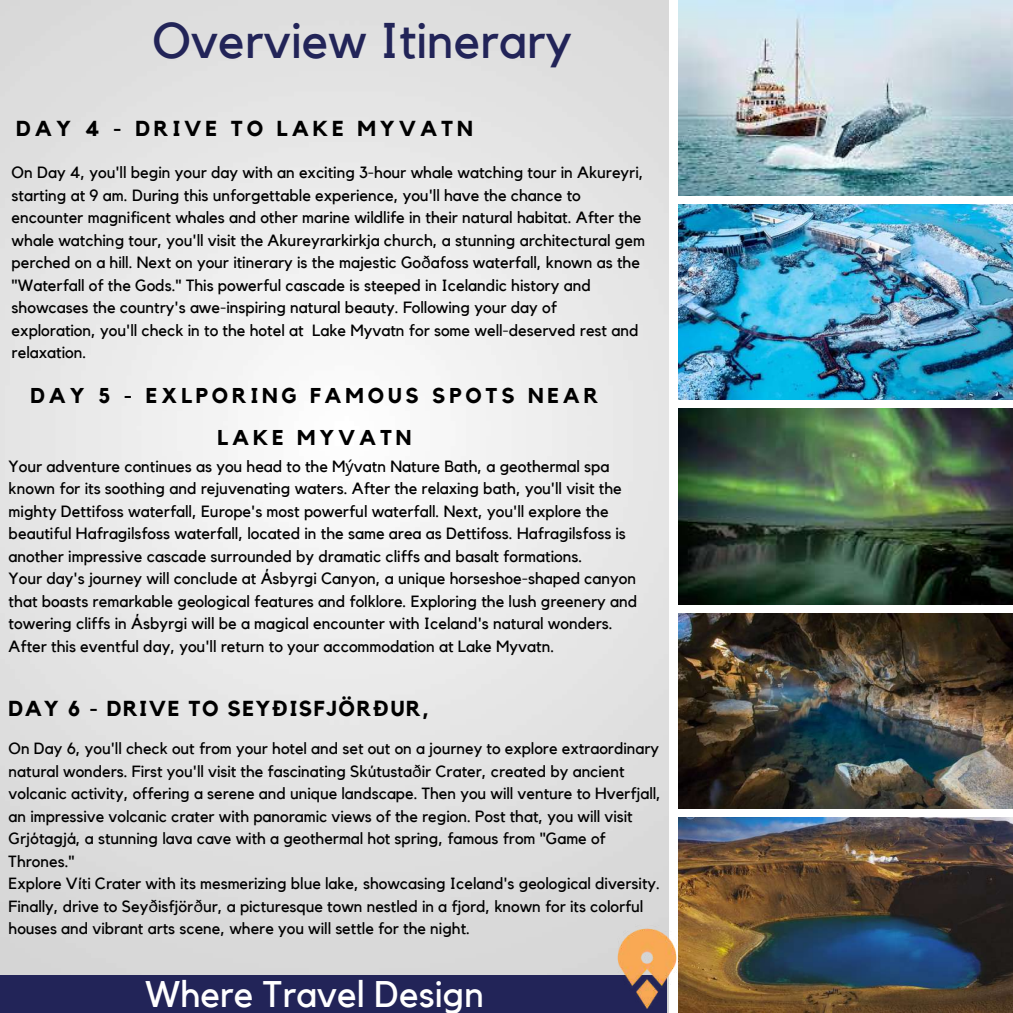
<style>
.page{position:relative;width:1013px;height:1013px;background:#fff}
.page>*{position:absolute;margin:0;border:0;box-sizing:border-box;transform-origin:0 0}
.t1{font:49.88px "Kollektif";color:#222458}
.t2{font:36.88px "Kollektif";color:#fff}
.t3{font:700 21.62px "Kollektif";letter-spacing:.07em;color:#000}
.t4{font:700 21.62px "Kollektif";letter-spacing:.18em;color:#000}
.t5{font:700 21.38px/41.2px "Kollektif";letter-spacing:.18em;color:#000;text-align:center}
.t6{font:16.25px/22.5px "Kollektif";color:#000}
.t7{font:16.12px/22.5px "Kollektif";color:#000}
.s1{font-family:"Noto Sans"}
</style>
<div class="page">
<img style="left:678px;top:818px;width:334px;height:194px">
<img style="left:678px;top:0;width:334px;height:195px">
<img style="left:678px;top:613px;width:334px;height:195px">
<img style="left:678px;top:204px;width:334px;height:195px">
<img style="left:678px;top:409px;width:334px;height:195px">
<div style="left:0;top:975px;width:667px;height:37px;background:#222458"></div>
<img style="left:611px;top:922px;width:78px;height:90px">
<h1 class="t1" style="left:152px;top:18px;width:421px">Overview Itinerary</h1>
<h3 class="t4" style="left:16px;top:119px;width:458px">DAY 4 - DRIVE TO LAKE MYVATN</h3>
<p class="t6" style="left:12px;top:162px;width:635px">On Day 4, you'll begin your day with an exciting 3-hour whale watching tour in Akureyri, starting at 9 am. During this unforgettable experience, you'll have the chance to encounter magnificent whales and other marine wildlife in their natural habitat. After the whale watching tour, you'll visit the Akureyrarkirkja church, a stunning architectural gem perched on a hill. Next on your itinerary is the majestic Go<span class="s1">ð</span>afoss waterfall, known as the "Waterfall of the Gods." This powerful cascade is steeped in Icelandic history and showcases the country's awe-inspiring natural beauty. Following your day of exploration, you'll check in to the hotel at Lake Myvatn for some well-deserved rest and relaxation.</p>
<h3 class="t5" style="left:31px;top:376px;width:569px">DAY 5 - EXLPORING FAMOUS SPOTS NEAR<br>LAKE MYVATN</h3>
<p class="t6" style="left:9px;top:455px;width:630px">Your adventure continues as you head to the M<span class="s1">ý</span>vatn Nature Bath, a geothermal spa known for its soothing and rejuvenating waters. After the relaxing bath, you'll visit the mighty Dettifoss waterfall, Europe's most powerful waterfall. Next, you'll explore the beautiful Hafragilsfoss waterfall, located in the same area as Dettifoss. Hafragilsfoss is another impressive cascade surrounded by dramatic cliffs and basalt formations.<br>Your day's journey will conclude at Ásbyrgi Canyon, a unique horseshoe-shaped canyon that boasts remarkable geological features and folklore. Exploring the lush greenery and towering cliffs in Ásbyrgi will be a magical encounter with Iceland's natural wonders.<br>After this eventful day, you'll return to your accommodation at Lake Myvatn.</p>
<h3 class="t3" style="left:9px;top:698px;width:422px">DAY 6 - DRIVE TO SEY<span class="s1">Ð</span>ISFJÖR<span class="s1">Ð</span>UR,</h3>
<p class="t7" style="left:9px;top:738px;width:653px">On Day 6, you'll check out from your hotel and set out on a journey to explore extraordinary natural wonders. First you'll visit the fascinating Skútusta<span class="s1">ð</span>ir Crater, created by ancient volcanic activity, offering a serene and unique landscape. Then you will venture to Hverfjall, an impressive volcanic crater with panoramic views of the region. Post that, you will visit Grjótagjá, a stunning lava cave with a geothermal hot spring, famous from "Game of Thrones."<br>Explore Víti Crater with its mesmerizing blue lake, showcasing Iceland's geological diversity.<br>Finally, drive to Sey<span class="s1">ð</span>isfjör<span class="s1">ð</span>ur, a picturesque town nestled in a fjord, known for its colorful houses and vibrant arts scene, where you will settle for the night.</p>
<h2 class="t2" style="left:145px;top:977px;width:340px">Where Travel Design</h2>
</div>
